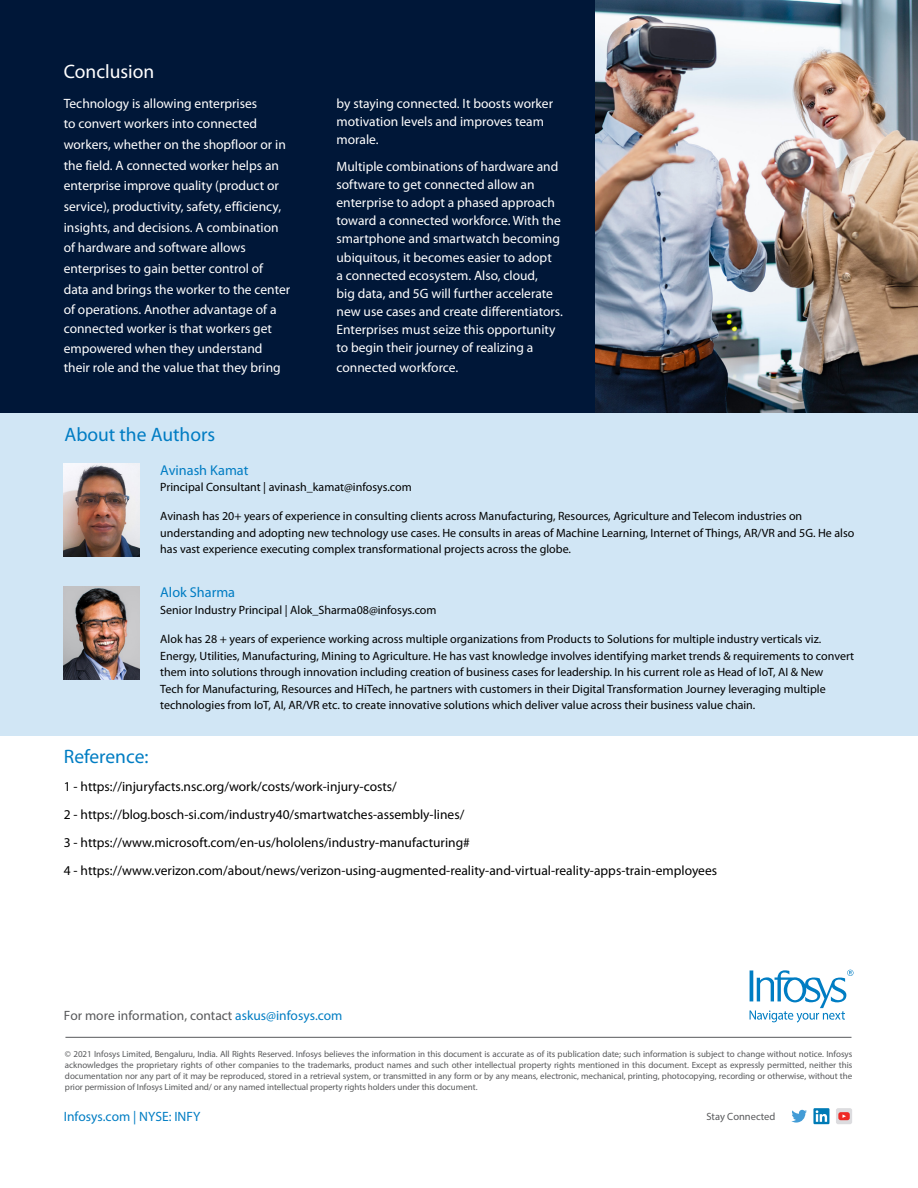
<style>
.page{position:relative;width:918px;height:1188px;background:#fff}
.page>*{position:absolute;margin:0;border:0;box-sizing:border-box;transform-origin:0 0}
.t1{font:19.5px "Myriad Pro";color:#007cc3}
.t2{font:19.5px "Myriad Pro";color:#fff}
.t3{font:19.5px "Myriad Pro";color:#007dc3}
.t4{font:14.25px "Myriad Pro";color:#007cc3}
.t5{font:13.5px/20.4px "Myriad Pro";color:#fff}
.t6{font:13.5px/28px "Myriad Pro";color:#000}
.t7{font:13.5px "Myriad Pro";color:#58595b}
.t8{font:13.5px "Myriad Pro";color:#007dc3}
.t9{font:12px/16.5px "Myriad Pro";color:#000}
.t10{font:10.5px "Myriad Pro";color:#58595b}
.t11{font:9px/10.8px "Myriad Pro";letter-spacing:-.005em;color:#58595b;text-align:justify}
.s1{color:#007dc3}
</style>
<div class="page">
<svg style="left:791px;top:1110px;width:16px;height:13px"></svg>
<svg style="left:813px;top:1108px;width:16px;height:16px"></svg>
<svg style="left:816px;top:1110px;width:11px;height:12px"></svg>
<div style="left:836px;top:1108px;width:16px;height:16px;background:#dcdcdf;border-radius:2px"></div>
<svg style="left:838px;top:1112px;width:12px;height:8px"></svg>
<svg style="left:750px;top:970px;width:104px;height:53px"></svg>
<hr style="left:65px;top:1037px;width:787px;height:1px;background:#58595b">
<div style="left:0;top:412px;width:918px;height:324px;background:#d1e6f5"></div>
<div style="left:0;top:0;width:918px;height:412px;background:#001738"></div>
<img style="left:596px;top:0;width:322px;height:413px">
<img style="left:64px;top:464px;width:75px;height:93px">
<img style="left:64px;top:587px;width:75px;height:93px">
<h1 class="t2" style="left:64px;top:60px;width:92px">Conclusion</h1>
<p class="t5" style="left:64px;top:93px;width:228px">Technology is allowing enterprises<br>to convert workers into connected workers, whether on the shopfloor or in the field. A connected worker helps an enterprise improve quality (product or service), productivity, safety, efficiency, insights, and decisions. A combination of hardware and software allows enterprises to gain better control of data and brings the worker to the center of operations. Another advantage of a connected worker is that workers get empowered when they understand their role and the value that they bring</p>
<p class="t5" style="left:337px;top:94px;width:218px;line-height:18.1px">by staying connected. It boosts worker motivation levels and improves team morale.</p>
<p class="t5" style="left:337px;top:157px;width:228px;line-height:18.1px">Multiple combinations of hardware and software to get connected allow an enterprise to adopt a phased approach toward a connected workforce. With the smartphone and smartwatch becoming ubiquitous, it becomes easier to adopt<br>a connected ecosystem. Also, cloud,<br>big data, and 5G will further accelerate new use cases and create differentiators.<br>Enterprises must seize this opportunity to begin their journey of realizing a</p>
<p class="t5" style="left:337px;top:357px;width:123px">connected workforce.</p>
<h1 class="t1" style="left:65px;top:423px;width:152px">About the Authors</h1>
<p class="t4" style="left:160px;top:461px;width:90px">Avinash Kamat</p>
<p class="t9" style="left:160px;top:479px;width:253px">Principal Consultant | avinash_kamat@infosys.com</p>
<p class="t9" style="left:160px;top:508px;width:696px">Avinash has 20+ years of experience in consulting clients across Manufacturing, Resources, Agriculture and Telecom industries on understanding and adopting new technology use cases. He consults in areas of Machine Learning, Internet of Things, AR/VR and 5G. He also has vast experience executing complex transformational projects across the globe.</p>
<p class="t4" style="left:160px;top:584px;width:76px">Alok Sharma</p>
<p class="t9" style="left:160px;top:601px;width:278px">Senior Industry Principal | Alok_Sharma08@infosys.com</p>
<p class="t9" style="left:160px;top:631px;width:695px">Alok has 28 + years of experience working across multiple organizations from Products to Solutions for multiple industry verticals viz.<br>Energy, Utilities, Manufacturing, Mining to Agriculture. He has vast knowledge involves identifying market trends &amp; requirements to convert them into solutions through innovation including creation of business cases for leadership. In his current role as Head of IoT, AI &amp; New<br>Tech for Manufacturing, Resources and HiTech, he partners with customers in their Digital Transformation Journey leveraging multiple technologies from IoT, AI, AR/VR etc. to create innovative solutions which deliver value across their business value chain.</p>
<h1 class="t3" style="left:64px;top:744px;width:86px">Reference:</h1>
<p class="t6" style="left:64px;top:772px;width:655px">1 - https://injuryfacts.nsc.org/work/costs/work-injury-costs/<br>2 - https://blog.bosch-si.com/industry40/smartwatches-assembly-lines/<br>3 - https://www.microsoft.com/en-us/hololens/industry-manufacturing#<br>4 - https://www.verizon.com/about/news/verizon-using-augmented-reality-and-virtual-reality-apps-train-employees</p>
<p class="t7" style="left:64px;top:1007px;width:280px">For more information, contact <span class="s1">askus@infosys.com</span></p>
<p class="t11" style="left:65px;top:1049px;width:789px">© 2021 Infosys Limited, Bengaluru, India. All Rights Reserved. Infosys believes the information in this document is accurate as of its publication date; such information is subject to change without notice. Infosys acknowledges the proprietary rights of other companies to the trademarks, product names and such other intellectual property rights mentioned in this document. Except as expressly permitted, neither this documentation nor any part of it may be reproduced, stored in a retrieval system, or transmitted in any form or by any means, electronic, mechanical, printing, photocopying, recording or otherwise, without the prior permission of Infosys Limited and/ or any named intellectual property rights holders under this document.</p>
<p class="t8" style="left:64px;top:1108px;width:138px">Infosys.com | NYSE: INFY</p>
<p class="t10" style="left:706px;top:1110px;width:70px">Stay Connected</p>
</div>
